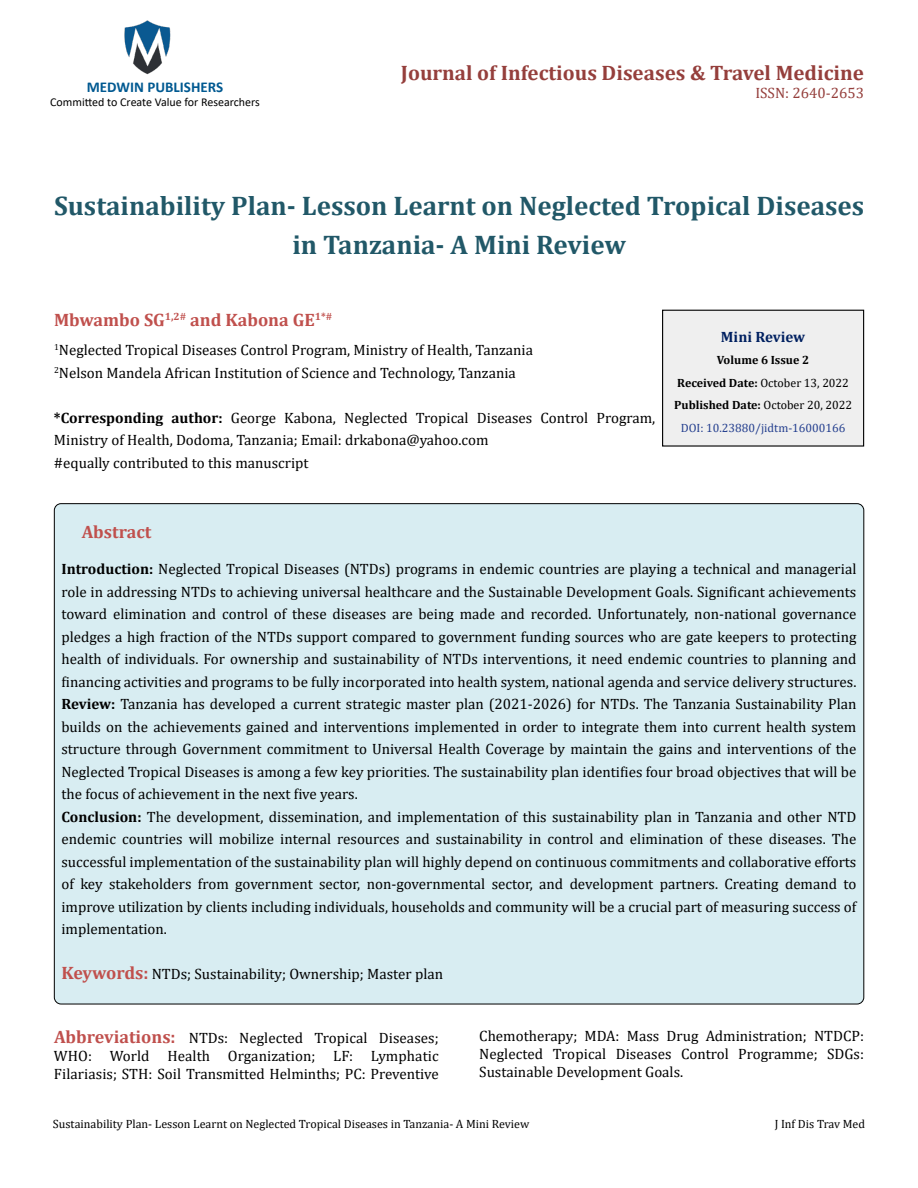
<style>
.page{position:relative;width:918px;height:1188px;background:#fff}
.page>*{position:absolute;margin:0;border:0;box-sizing:border-box;transform-origin:0 0}
.t1{font:700 27px/39px "Cambria";color:#215868;text-align:center}
.t2{font:700 21px "Cambria";color:#953f3c}
.t3{font:700 18px "Cambria";color:#c0504d}
.t4{font:15px/22.5px "Cambria";color:#000}
.t5{font:700 15px "Calibri";color:#005991}
.t6{font:15px "Cambria";color:#953f3c}
.t7{font:700 15px "Cambria";color:#002060}
.t8{font:700 12px/22.5px "Cambria";color:#000;text-align:center}
.t9{font:12px "Cambria";color:#000}
.t10{font:12px "Calibri";color:#000}
.s1{font-weight:700}
.s2{font-weight:400}
.s3{font-weight:400;color:#25408f}
.s4{font-weight:700;font-size:18px;color:#c0504d}
</style>
<div class="page">
<img style="left:124px;top:20px;width:47px;height:55px">
<div style="left:663px;top:310px;width:201px;height:136px;background:#efefef"></div>
<div style="left:662px;top:310px;width:202px;height:137px;border:1px solid #000"></div>
<div style="left:54px;top:504px;width:810px;height:500px;background:#d8edf2;border-radius:7px"></div>
<p class="t5" style="left:87px;top:76px;width:138px">MEDWIN PUBLISHERS</p>
<p class="t10" style="left:50px;top:94px;width:211px">Committed to Create Value for Researchers</p>
<h2 class="t2" style="left:401px;top:58px;width:465px">Journal of Infectious Diseases &amp; Travel Medicine</h2>
<p class="t6" style="left:755px;top:84px;width:110px">ISSN: 2640-2653</p>
<h1 class="t1" style="left:54px;top:185px;width:812px">Sustainability Plan- Lesson Learnt on Neglected Tropical Diseases in Tanzania- A Mini Review</h1>
<p class="t3" style="left:54px;top:307px;width:280px">Mbwambo SG<sup>1,2#</sup> and Kabona GE<sup>1*#</sup></p>
<p class="t4" style="left:54px;top:339px;width:481px"><sup>1</sup>Neglected Tropical Diseases Control Program, Ministry of Health, Tanzania<br><sup>2</sup>Nelson Mandela African Institution of Science and Technology, Tanzania</p>
<p class="t4" style="left:54px;top:406px;width:603px"><span class="s1">*Corresponding author:</span> George Kabona, Neglected Tropical Diseases Control Program,<br>Ministry of Health, Dodoma, Tanzania; Email: drkabona@yahoo.com<br>#equally contributed to this manuscript</p>
<p class="t7" style="left:721px;top:326px;width:86px">Mini Review</p>
<p class="t8" style="left:674px;top:349px;width:179px">Volume 6 Issue 2<br>Received Date: <span class="s2">October 13, 2022<br></span>Published Date: <span class="s2">October 20, 2022<br></span><span class="s3">DOI: 10.23880/jidtm-16000166</span></p>
<p class="t3" style="left:82px;top:519px;width:71px">Abstract</p>
<p class="t4" style="left:61px;top:558px;width:797px"><span class="s1">Introduction:</span> Neglected Tropical Diseases (NTDs) programs in endemic countries are playing a technical and managerial role in addressing NTDs to achieving universal healthcare and the Sustainable Development Goals. Significant achievements toward elimination and control of these diseases are being made and recorded. Unfortunately, non-national governance pledges a high fraction of the NTDs support compared to government funding sources who are gate keepers to protecting health of individuals. For ownership and sustainability of NTDs interventions, it need endemic countries to planning and financing activities and programs to be fully incorporated into health system, national agenda and service delivery structures.<br><span class="s1">Review:</span> Tanzania has developed a current strategic master plan (2021-2026) for NTDs. The Tanzania Sustainability Plan builds on the achievements gained and interventions implemented in order to integrate them into current health system structure through Government commitment to Universal Health Coverage by maintain the gains and interventions of the Neglected Tropical Diseases is among a few key priorities. The sustainability plan identifies four broad objectives that will be the focus of achievement in the next five years.<br><span class="s1">Conclusion:</span> The development, dissemination, and implementation of this sustainability plan in Tanzania and other NTD endemic countries will mobilize internal resources and sustainability in control and elimination of these diseases. The successful implementation of the sustainability plan will highly depend on continuous commitments and collaborative efforts of key stakeholders from government sector, non-governmental sector, and development partners. Creating demand to improve utilization by clients including individuals, households and community will be a crucial part of measuring success of implementation.</p>
<p class="t4" style="left:61px;top:963px;width:383px"><span class="s4">Keywords:</span> NTDs; Sustainability; Ownership; Master plan</p>
<p class="t4" style="left:54px;top:1029px;width:386px;line-height:18px;text-align:justify"><span class="s4">Abbreviations:</span> NTDs: Neglected Tropical Diseases; WHO: World Health Organization; LF: Lymphatic Filariasis; STH: Soil Transmitted Helminths; PC: Preventive</p>
<p class="t4" style="left:479px;top:1027px;width:386px;line-height:18px;text-align:justify">Chemotherapy; MDA: Mass Drug Administration; NTDCP:<br>Neglected Tropical Diseases Control Programme; SDGs:<br>Sustainable Development Goals.</p>
<p class="t9" style="left:53px;top:1117px;width:478px">Sustainability Plan- Lesson Learnt on Neglected Tropical Diseases in Tanzania- A Mini Review</p>
<p class="t9" style="left:775px;top:1117px;width:92px">J Inf Dis Trav Med</p>
</div>
